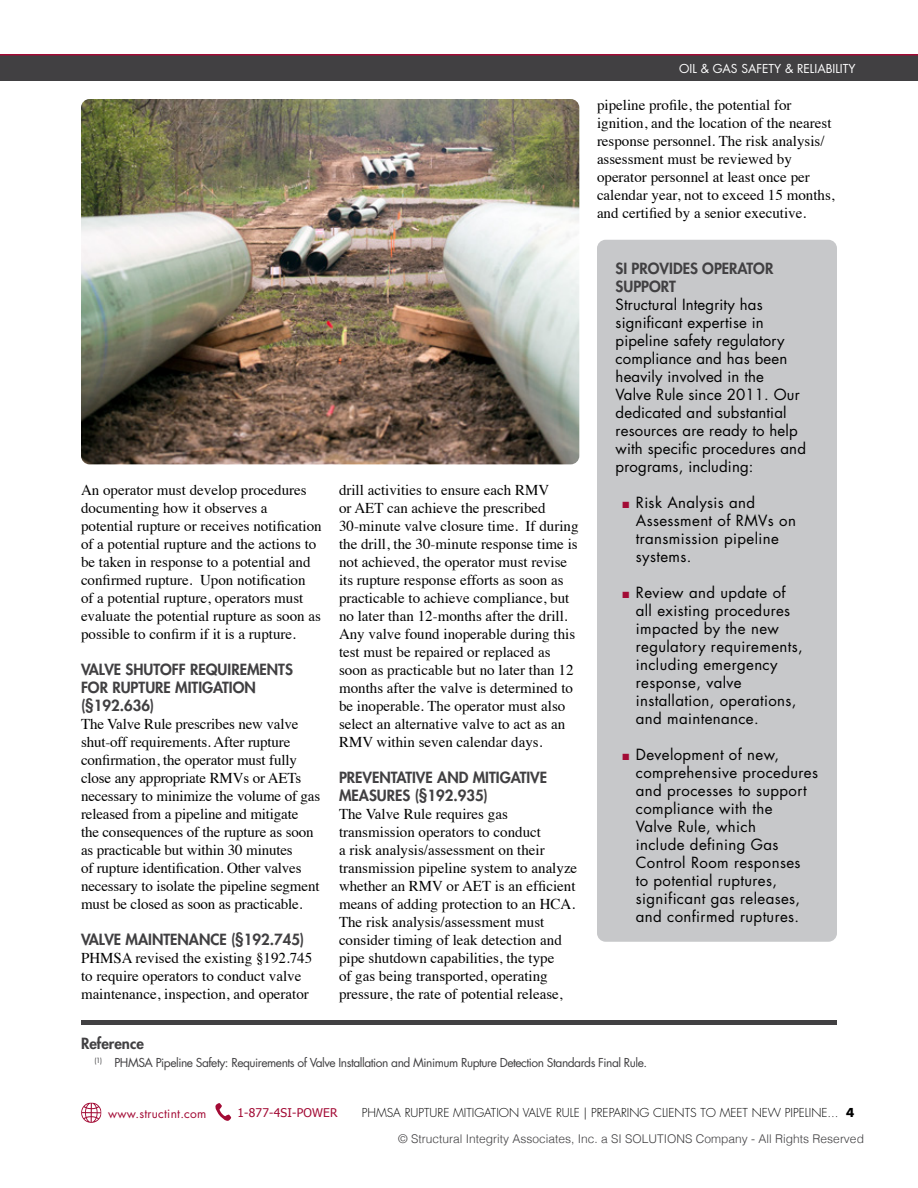
<style>
.page{position:relative;width:918px;height:1188px;background:#fff}
.page>*{position:absolute;margin:0;border:0;box-sizing:border-box;transform-origin:0 0}
.Paragraph_Style_1{font:15px/18px "Times";color:#000}
.Paragraph_Style_1-2{font:15px/18px "Futura Std";letter-spacing:.025em;color:#000}
.Paragraph_Style_1-3{font:800 15px/18px "Futura Std";color:#414042}
.number_bulleted_list{font:12px "Futura Std";letter-spacing:-.04em;color:#414042}
.t1{font:300 12px "Helvetica";color:#414042}
.t2{font:300 12px "Futura Std";color:#000}
.t3{font:12px "Futura Std";color:#fff}
.t4{font:12px "Futura Std";letter-spacing:.02em;color:#a30b35}
.t5{font:12px "Tahoma";letter-spacing:.02em;color:#a30b35}
.s1{color:#a30b35}
.s2{font-weight:700}
</style>
<div class="page">
<svg style="left:81px;top:1102px;width:21px;height:21px"></svg>
<svg style="left:215px;top:1103px;width:17px;height:18px"></svg>
<hr style="left:81px;top:1020px;width:756px;height:4px;background:#414042">
<div style="left:0;top:54px;width:918px;height:27px;background:#414042"></div>
<hr style="left:0;top:54px;width:918px;height:2px;background:#a30b35">
<img style="left:81px;top:99px;width:498px;height:365px">
<div style="left:597px;top:240px;width:240px;height:702px;background:#c7c8ca;border-radius:9px"></div>
<p class="t3" style="left:679px;top:61px;width:178px">OIL &amp; GAS SAFETY &amp; RELIABILITY</p>
<p class="Paragraph_Style_1" style="left:81px;top:480px;width:242px">An operator must develop procedures documenting how it observes a potential rupture or receives notification of a potential rupture and the actions to be taken in response to a potential and confirmed rupture. Upon notification of a potential rupture, operators must evaluate the potential rupture as soon as possible to confirm if it is a rupture.</p>
<p class="Paragraph_Style_1-3" style="left:81px;top:661px;width:213px">VALVE SHUTOFF REQUIREMENTS<br>FOR RUPTURE MITIGATION (§192.636)</p>
<p class="Paragraph_Style_1" style="left:81px;top:714px;width:241px">The Valve Rule prescribes new valve shut-off requirements. After rupture confirmation, the operator must fully close any appropriate RMVs or AETs necessary to minimize the volume of gas released from a pipeline and mitigate<br>the consequences of the rupture as soon as practicable but within 30 minutes<br>of rupture identification. Other valves necessary to isolate the pipeline segment must be closed as soon as practicable.</p>
<p class="Paragraph_Style_1-3" style="left:81px;top:931px;width:225px">VALVE MAINTENANCE (§192.745)</p>
<p class="Paragraph_Style_1" style="left:81px;top:948px;width:233px">PHMSA revised the existing §192.745 to require operators to conduct valve maintenance, inspection, and operator</p>
<p class="Paragraph_Style_1" style="left:339px;top:480px;width:241px">drill activities to ensure each RMV<br>or AET can achieve the prescribed 30-minute valve closure time. If during the drill, the 30-minute response time is not achieved, the operator must revise its rupture response efforts as soon as practicable to achieve compliance, but no later than 12-months after the drill.<br>Any valve found inoperable during this test must be repaired or replaced as soon as practicable but no later than 12 months after the valve is determined to be inoperable. The operator must also select an alternative valve to act as an RMV within seven calendar days.</p>
<p class="Paragraph_Style_1-3" style="left:339px;top:769px;width:210px">PREVENTATIVE AND MITIGATIVE<br>MEASURES (§192.935)</p>
<p class="Paragraph_Style_1" style="left:339px;top:804px;width:240px">The Valve Rule requires gas transmission operators to conduct<br>a risk analysis/assessment on their transmission pipeline system to analyze whether an RMV or AET is an efficient means of adding protection to an HCA.<br>The risk analysis/assessment must consider timing of leak detection and pipe shutdown capabilities, the type<br>of gas being transported, operating pressure, the rate of potential release,</p>
<p class="Paragraph_Style_1" style="left:597px;top:95px;width:239px">pipeline profile, the potential for ignition, and the location of the nearest response personnel. The risk analysis/ assessment must be reviewed by operator personnel at least once per calendar year, not to exceed 15 months, and certified by a senior executive.</p>
<p class="Paragraph_Style_1-3" style="left:616px;top:259px;width:159px">SI PROVIDES OPERATOR<br>SUPPORT</p>
<p class="Paragraph_Style_1-2" style="left:616px;top:295px;width:192px">Structural Integrity has significant expertise in pipeline safety regulatory compliance and has been heavily involved in the<br>Valve Rule since 2011. Our dedicated and substantial resources are ready to help with specific procedures and programs, including:</p>
<p class="Paragraph_Style_1-2" style="left:636px;top:493px;width:162px;text-indent:-14px"><span class="s1">■</span> Risk Analysis and<br>Assessment of RMVs on transmission pipeline systems.</p>
<p class="Paragraph_Style_1-2" style="left:636px;top:583px;width:168px;text-indent:-14px"><span class="s1">■</span> Review and update of all existing procedures impacted by the new regulatory requirements, including emergency response, valve installation, operations, and maintenance.</p>
<p class="Paragraph_Style_1-2" style="left:636px;top:745px;width:184px;text-indent:-14px"><span class="s1">■</span> Development of new, comprehensive procedures and processes to support compliance with the<br>Valve Rule, which<br>include defining Gas<br>Control Room responses<br>to potential ruptures, significant gas releases, and confirmed ruptures.</p>
<p class="Paragraph_Style_1-3" style="left:81px;top:1034px;width:64px">Reference</p>
<p class="number_bulleted_list" style="left:94px;top:1054px;width:554px"><sup>(1)</sup> PHMSA Pipeline Safety: Requirements of Valve Installation and Minimum Rupture Detection Standards Final Rule.</p>
<p class="t4" style="left:108px;top:1106px;width:100px">www.structint.com</p>
<p class="t5" style="left:237px;top:1105px;width:102px">1-877-4SI-POWER</p>
<p class="t2" style="left:362px;top:1106px;width:494px">PHMSA RUPTURE MITIGATION VALVE RULE | PREPARING CLIENTS TO MEET NEW PIPELINE... <span class="s2">4</span></p>
<p class="t1" style="left:398px;top:1128px;width:467px">© Structural Integrity Associates, Inc. a SI SOLUTIONS Company - All Rights Reserved</p>
</div>
